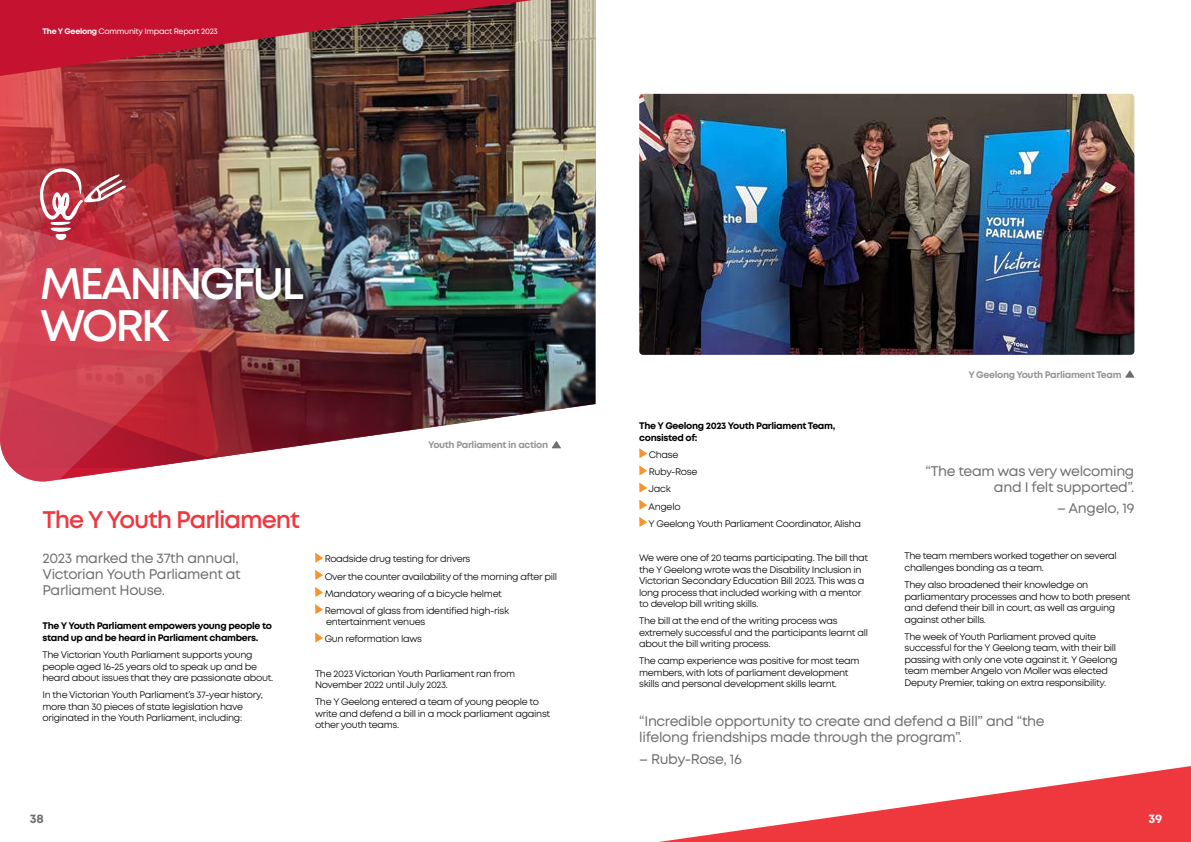
<style>
.page{position:relative;width:1191px;height:842px;background:#fff}
.page>*{position:absolute;margin:0;border:0;box-sizing:border-box;transform-origin:0 0}
.t1{font:600 44px/42px "Mont";letter-spacing:-.065em;color:#fff}
.t2{font:600 24px "Mont";letter-spacing:-.045em;color:#ef373e}
.t3{font:14px/16px "Mont";letter-spacing:-.025em;color:#6d6e71}
.t4{font:700 12.5px "Mont";color:#6d6e71}
.t5{font:700 12.5px "Mont";color:#fff}
.t6{font:9.5px/11.5px "Mont";letter-spacing:-.035em;color:#000}
.t7{font:700 9.5px/11.5px "Mont";letter-spacing:-.035em;color:#000}
.t8{font:700 9.5px "Mont";letter-spacing:-.035em;color:#939598}
.t9{font:8px "Mont";letter-spacing:-.035em;color:#fff}
.s1{font-weight:700}
</style>
<div class="page">
<svg style="left:659px;top:766px;width:532px;height:76px"></svg>
<img style="left:0;top:0;width:595px;height:454px">
<svg style="left:0;top:163px;width:220px;height:43px;background:#8c3030"></svg>
<svg style="left:0;top:183px;width:200px;height:23px;background:#9f2f34"></svg>
<img style="left:0;top:206px;width:242px;height:276px">
<svg style="left:315px;top:553px;width:8px;height:9px"></svg>
<svg style="left:315px;top:570px;width:8px;height:10px"></svg>
<svg style="left:315px;top:587px;width:8px;height:10px"></svg>
<svg style="left:315px;top:604px;width:8px;height:10px"></svg>
<svg style="left:315px;top:633px;width:8px;height:9px"></svg>
<svg style="left:639px;top:448px;width:8px;height:10px"></svg>
<svg style="left:639px;top:466px;width:8px;height:9px"></svg>
<svg style="left:639px;top:483px;width:8px;height:9px"></svg>
<svg style="left:639px;top:500px;width:8px;height:10px"></svg>
<svg style="left:639px;top:517px;width:8px;height:10px"></svg>
<svg style="left:37px;top:166px;width:89px;height:75px;background:#bf535d"></svg>
<img style="left:639px;top:94px;width:495px;height:261px">
<svg style="left:1125px;top:370px;width:9px;height:8px"></svg>
<svg style="left:551px;top:441px;width:10px;height:7px"></svg>
<p class="t9" style="left:43px;top:26px;width:177px"><span class="s1">The Y Geelong</span> Community Impact Report 2023</p>
<h1 class="t1" style="left:40px;top:263px;width:266px">MEANINGFUL<br>WORK</h1>
<p class="t8" style="left:428px;top:439px;width:122px">Youth Parliament in action</p>
<h2 class="t2" style="left:43px;top:504px;width:259px">The Y Youth Parliament</h2>
<h3 class="t3" style="left:43px;top:550px;width:200px">2023 marked the 37th annual,<br>Victorian Youth Parliament at<br>Parliament House.</h3>
<p class="t7" style="left:43px;top:620px;width:231px">The Y Youth Parliament empowers young people to stand up and be heard in Parliament chambers.</p>
<p class="t6" style="left:43px;top:649px;width:232px">The Victorian Youth Parliament supports young people aged 16-25 years old to speak up and be heard about issues that they are passionate about.</p>
<p class="t6" style="left:43px;top:689px;width:222px">In the Victorian Youth Parliament’s 37-year history, more than 30 pieces of state legislation have originated in the Youth Parliament, including:</p>
<p class="t6" style="left:325px;top:551px;width:234px;line-height:17.2px">Roadside drug testing for drivers<br>Over the counter availability of the morning after pill Mandatory wearing of a bicycle helmet<br>Removal of glass from identified high-risk</p>
<p class="t6" style="left:325px;top:613px;width:102px;line-height:17.2px">entertainment venues<br>Gun reformation laws</p>
<p class="t6" style="left:315px;top:668px;width:201px">The 2023 Victorian Youth Parliament ran from<br>November 2022 until July 2023.</p>
<p class="t6" style="left:315px;top:696px;width:237px">The Y Geelong entered a team of young people to write and defend a bill in a mock parliament against other youth teams.</p>
<p class="t8" style="left:968px;top:368px;width:155px">Y Geelong Youth Parliament Team</p>
<p class="t7" style="left:639px;top:420px;width:198px">The Y Geelong 2023 Youth Parliament Team, consisted of:</p>
<p class="t6" style="left:648px;top:446px;width:214px;line-height:17.2px">Chase<br>Ruby-Rose<br>Jack<br>Angelo<br>Y Geelong Youth Parliament Coordinator, Alisha</p>
<p class="t6" style="left:639px;top:552px;width:231px">We were one of 20 teams participating. The bill that the Y Geelong wrote was the Disability Inclusion in Victorian Secondary Education Bill 2023. This was a long process that included working with a mentor to develop bill writing skills.</p>
<p class="t6" style="left:639px;top:615px;width:230px">The bill at the end of the writing process was extremely successful and the participants learnt all about the bill writing process.</p>
<p class="t6" style="left:639px;top:655px;width:222px">The camp experience was positive for most team members, with lots of parliament development skills and personal development skills learnt.</p>
<h3 class="t3" style="left:925px;top:463px;width:210px;text-align:right">“The team was very welcoming and I felt supported”.</h3>
<h3 class="t3" style="left:1057px;top:500px;width:79px">– Angelo, 19</h3>
<p class="t6" style="left:904px;top:550px;width:214px">The team members worked together on several challenges bonding as a team.</p>
<p class="t6" style="left:904px;top:579px;width:227px">They also broadened their knowledge on parliamentary processes and how to both present and defend their bill in court, as well as arguing against other bills.</p>
<p class="t6" style="left:904px;top:631px;width:214px">The week of Youth Parliament proved quite successful for the Y Geelong team, with their bill passing with only one vote against it. Y Geelong team member Angelo von Moller was elected Deputy Premier, taking on extra responsibility.</p>
<h3 class="t3" style="left:639px;top:713px;width:407px">“Incredible opportunity to create and defend a Bill” and “the lifelong friendships made through the program”.</h3>
<h3 class="t3" style="left:639px;top:751px;width:104px">– Ruby-Rose, 16</h3>
<h3 class="t4" style="left:30px;top:810px;width:16px">38</h3>
<h3 class="t5" style="left:1148px;top:810px;width:15px">39</h3>
</div>
